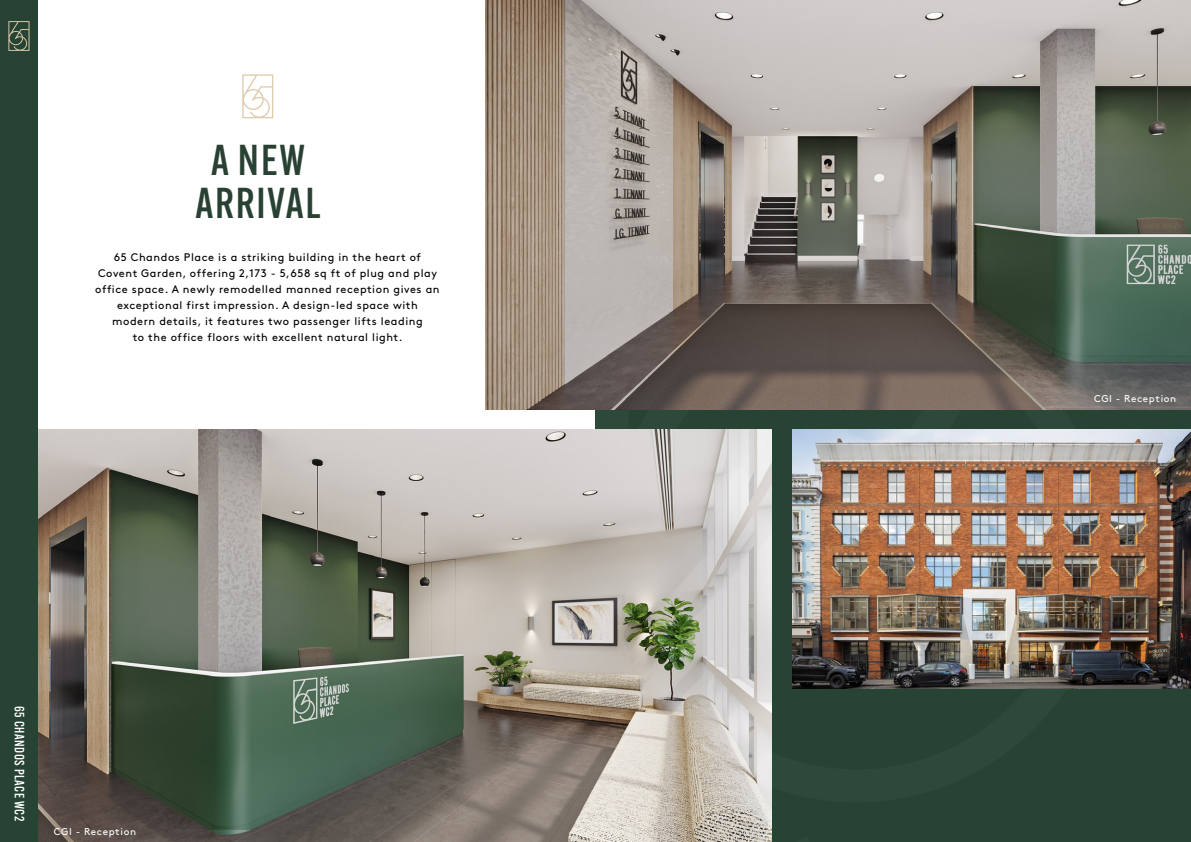
<style>
.page{position:relative;width:1191px;height:842px;background:#fff}
.page>*{position:absolute;margin:0;border:0;box-sizing:border-box;transform-origin:0 0}
.t1{font:500 42.3px/43px "Alternate Gothic ATF";letter-spacing:.04em;color:#294133;text-align:center}
.t2{font:500 13.2px "Alternate Gothic ATF";letter-spacing:.04em;color:#fff}
.t3{font:11px/16px "Brown";letter-spacing:.05em;color:#000;text-align:center}
.t4{font:9.9px "Brown";letter-spacing:.06em;color:#fff}
</style>
<div class="page">
<div style="left:595px;top:409px;width:596px;height:433px;background:#264333"></div>
<img style="left:38px;top:429px;width:733px;height:413px">
<img style="left:792px;top:429px;width:399px;height:260px">
<div style="left:0;top:0;width:38px;height:842px;background:#264333"></div>
<svg style="left:8px;top:21px;width:21px;height:30px"></svg>
<svg style="left:242px;top:74px;width:31px;height:44px"></svg>
<img style="left:485px;top:0;width:706px;height:409px">
<h1 class="t1" style="left:196px;top:138px;width:126px">A NEW<br>ARRIVAL</h1>
<p class="t3" style="left:95px;top:248px;width:346px">65 Chandos Place is a striking building in the heart of Covent Garden, offering 2,173 - 5,658 sq ft of plug and play office space. A newly remodelled manned reception gives an exceptional first impression. A design-led space with modern details, it features two passenger lifts leading<br>to the office floors with excellent natural light.</p>
<p class="t2" style="left:28px;top:706px;width:117px;rotate:90deg">65 CHANDOS PLACE WC2</p>
<p class="t4" style="left:54px;top:824px;width:84px">CGI - Reception</p>
<p class="t4" style="left:1094px;top:391px;width:84px">CGI - Reception</p>
</div>
